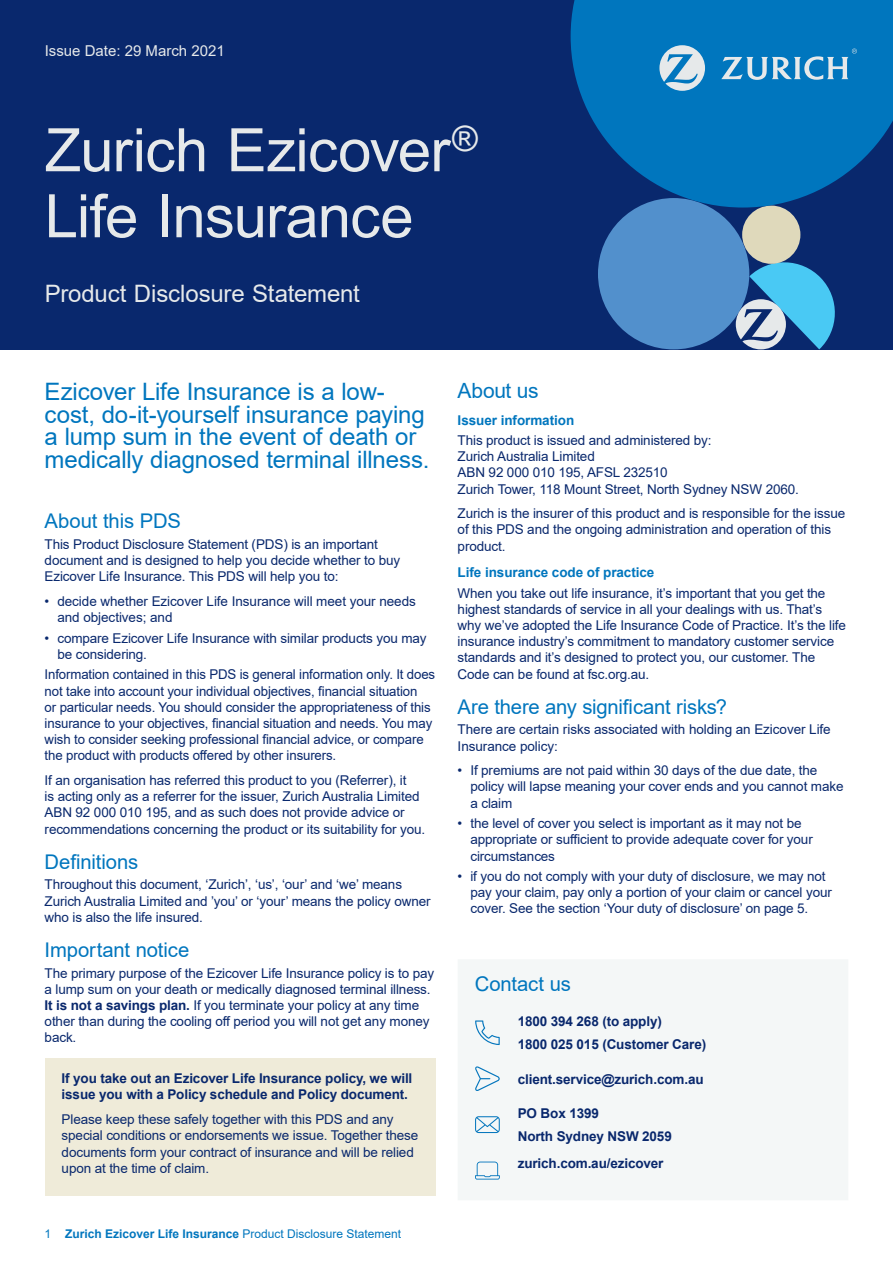
<style>
.page{position:relative;width:893px;height:1263px;background:#fff}
.page>*{position:absolute;margin:0;border:0;box-sizing:border-box;transform-origin:0 0}
.t1{font:60px/66px "Arial";letter-spacing:-.015em;color:#e6e9ea}
.t2{font:24px/22.5px "Arial";letter-spacing:-.01em;color:#0076be}
.t3{font:24px "Arial";letter-spacing:-.005em;color:#e6e9ea}
.t4{font:21px "Arial";letter-spacing:-.015em;color:#0076be}
.t5{font:20.25px "Arial";letter-spacing:-.01em;color:#0076be}
.t6{font:15px "Arial";color:#e6e9ea}
.t7{font:13.5px/16.2px "Arial";letter-spacing:-.01em;color:#09286d}
.t8{font:700 13.5px/22.5px "Arial";letter-spacing:-.01em;color:#09286d}
.t9{font:700 13.5px "Arial";letter-spacing:-.005em;color:#0076be}
.t10{font:12px "Arial";color:#0076be}
.s1{font-weight:700}
</style>
<div class="page">
<div style="left:0;top:0;width:893px;height:349px;background:#09286d"></div>
<div style="left:742px;top:206px;width:58px;height:58px;background:#dfd9bb;border-radius:50%"></div>
<div style="left:598px;top:198px;width:151px;height:151px;background:#5290cc;border-radius:50%"></div>
<svg style="left:571px;top:0;width:322px;height:208px;fill:#0076be"></svg>
<svg style="left:736px;top:257px;width:99px;height:92px"></svg>
<svg style="left:659px;top:45px;width:46px;height:46px;background:#89bad8"></svg>
<svg style="left:721px;top:49px;width:136px;height:31px;background:#3f95ca"></svg>
<div style="left:45px;top:1058px;width:390px;height:137px;background:#efebd9"></div>
<div style="left:458px;top:960px;width:390px;height:240px;background:#f4f7f7"></div>
<svg style="left:475px;top:1020px;width:25px;height:25px"></svg>
<svg style="left:475px;top:1066px;width:25px;height:25px"></svg>
<svg style="left:475px;top:1116px;width:25px;height:17px"></svg>
<svg style="left:475px;top:1161px;width:25px;height:18px"></svg>
<p class="t6" style="left:45px;top:40px;width:182px">Issue Date: 29 March 2021</p>
<h1 class="t1" style="left:45px;top:117px;width:435px">Zurich Ezicover<sup>®<br></sup>Life Insurance</h1>
<h2 class="t3" style="left:45px;top:277px;width:317px">Product Disclosure Statement</h2>
<h2 class="t2" style="left:45px;top:380px;width:386px">Ezicover Life Insurance is a low&shy;cost, do-it-yourself insurance paying a lump sum in the event of death or medically diagnosed terminal illness.</h2>
<h3 class="t5" style="left:45px;top:507px;width:138px">About this PDS</h3>
<p class="t7" style="left:45px;top:536px;width:357px">This Product Disclosure Statement (PDS) is an important document and is designed to help you decide whether to buy<br>Ezicover Life Insurance. This PDS will help you to:</p>
<p class="t7" style="left:57px;top:593px;width:360px;text-indent:-13px">• decide whether Ezicover Life Insurance will meet your needs and objectives; and</p>
<p class="t7" style="left:57px;top:630px;width:371px;text-indent:-13px">• compare Ezicover Life Insurance with similar products you may be considering.</p>
<p class="t7" style="left:45px;top:666px;width:392px">Information contained in this PDS is general information only. It does not take into account your individual objectives, financial situation<br>or particular needs. You should consider the appropriateness of this insurance to your objectives, financial situation and needs. You may wish to consider seeking professional financial advice, or compare the product with products offered by other insurers.</p>
<p class="t7" style="left:45px;top:772px;width:382px">If an organisation has referred this product to you (Referrer), it<br>is acting only as a referrer for the issuer, Zurich Australia Limited ABN 92 000 010 195, and as such does not provide advice or recommendations concerning the product or its suitability for you.</p>
<h3 class="t5" style="left:45px;top:848px;width:95px">Definitions</h3>
<p class="t7" style="left:45px;top:876px;width:387px">Throughout this document, ‘Zurich’, ‘us’, ‘our’ and ‘we’ means<br>Zurich Australia Limited and ’you’ or ‘your’ means the policy owner who is also the life insured.</p>
<h3 class="t5" style="left:45px;top:936px;width:146px">Important notice</h3>
<p class="t7" style="left:45px;top:964px;width:391px">The primary purpose of the Ezicover Life Insurance policy is to pay a lump sum on your death or medically diagnosed terminal illness.<br><span class="s1">It is not a savings plan.</span> If you terminate your policy at any time other than during the cooling off period you will not get any money back.</p>
<p class="t8" style="left:62px;top:1070px;width:352px;line-height:16.2px">If you take out an Ezicover Life Insurance policy, we will issue you with a Policy schedule and Policy document.</p>
<p class="t7" style="left:62px;top:1111px;width:358px">Please keep these safely together with this PDS and any special conditions or endorsements we issue. Together these documents form your contract of insurance and will be relied upon at the time of claim.</p>
<p class="t10" style="left:45px;top:1225px;width:358px">1 <span class="s1">Zurich Ezicover Life Insurance</span> Product Disclosure Statement</p>
<h3 class="t4" style="left:458px;top:376px;width:83px">About us</h3>
<p class="t9" style="left:458px;top:410px;width:118px">Issuer information</p>
<p class="t7" style="left:458px;top:432px;width:343px">This product is issued and administered by:<br>Zurich Australia Limited<br>ABN 92 000 010 195, AFSL 232510<br>Zurich Tower, 118 Mount Street, North Sydney NSW 2060.</p>
<p class="t7" style="left:458px;top:505px;width:389px">Zurich is the insurer of this product and is responsible for the issue of this PDS and the ongoing administration and operation of this product.</p>
<p class="t9" style="left:458px;top:563px;width:198px">Life insurance code of practice</p>
<p class="t7" style="left:458px;top:585px;width:390px">When you take out life insurance, it’s important that you get the highest standards of service in all your dealings with us. That’s why we’ve adopted the Life Insurance Code of Practice. It’s the life insurance industry’s commitment to mandatory customer service standards and it’s designed to protect you, our customer. The Code can be found at fsc.org.au.</p>
<h3 class="t5" style="left:458px;top:693px;width:271px">Are there any significant risks?</h3>
<p class="t7" style="left:458px;top:721px;width:375px">There are certain risks associated with holding an Ezicover Life<br>Insurance policy:</p>
<p class="t7" style="left:470px;top:762px;width:375px;text-indent:-13px">• If premiums are not paid within 30 days of the due date, the policy will lapse meaning your cover ends and you cannot make a claim</p>
<p class="t7" style="left:470px;top:815px;width:344px;text-indent:-13px">• the level of cover you select is important as it may not be appropriate or sufficient to provide adequate cover for your circumstances</p>
<p class="t7" style="left:470px;top:868px;width:363px;text-indent:-13px">• if you do not comply with your duty of disclosure, we may not pay your claim, pay only a portion of your claim or cancel your cover. See the section ‘Your duty of disclosure’ on page 5.</p>
<h3 class="t5" style="left:475px;top:970px;width:98px">Contact us</h3>
<p class="t8" style="left:518px;top:1010px;width:190px">1800 394 268 (to apply)<br>1800 025 015 (Customer Care)</p>
<p class="t8" style="left:518px;top:1068px;width:187px">client.service@zurich.com.au</p>
<p class="t8" style="left:518px;top:1102px;width:156px">PO Box 1399<br>North Sydney NSW 2059</p>
<p class="t8" style="left:518px;top:1152px;width:147px">zurich.com.au/ezicover</p>
</div>
